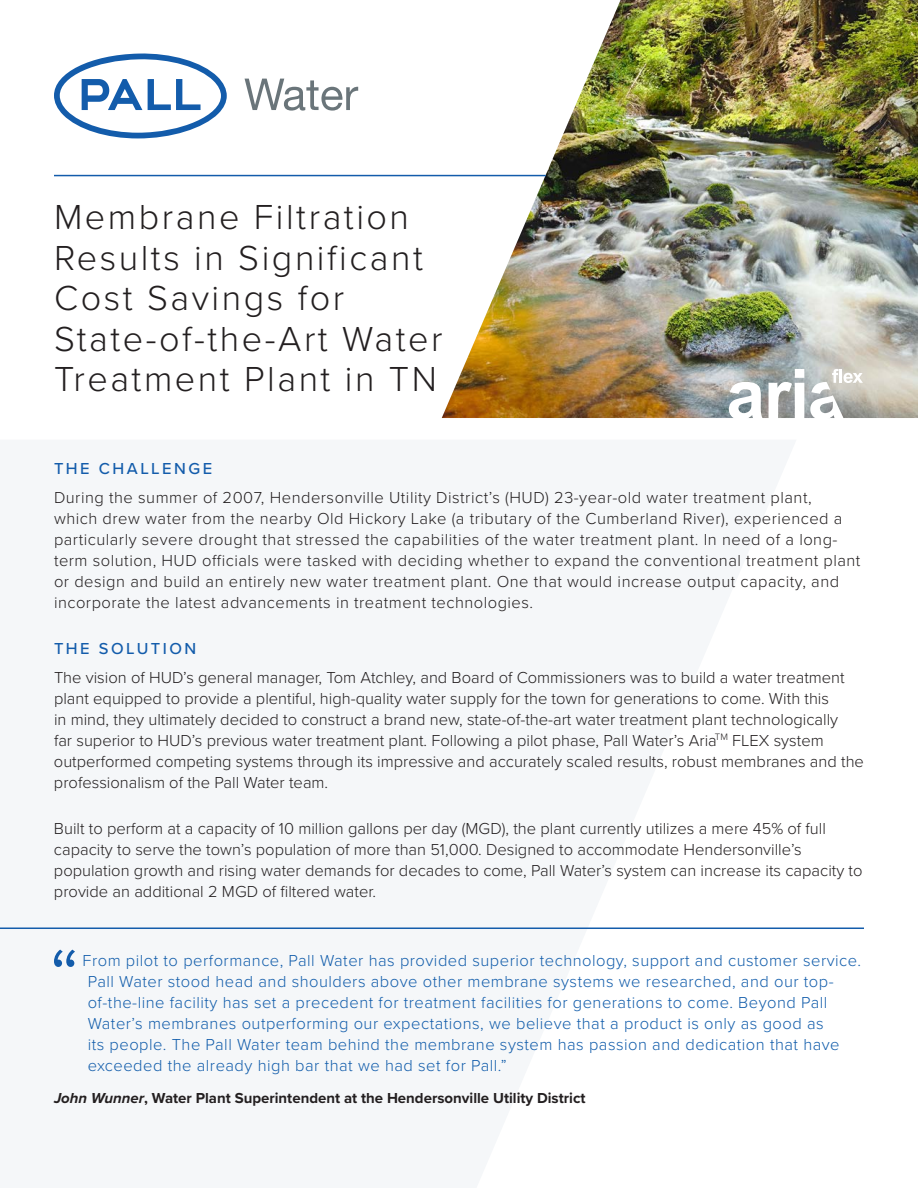
<style>
.page{position:relative;width:918px;height:1188px;background:#fff}
.page>*{position:absolute;margin:0;border:0;box-sizing:border-box;transform-origin:0 0}
.pull_quote{font:300 86.7px "Proxima Nova";color:#135cab}
.case_study_title{font:300 36px/40.5px "Proxima Nova";letter-spacing:.07em;color:#231f20}
.intro{font:300 16.5px/21px "Proxima Nova";color:#231f20}
.intro-2{font:300 16.5px/21px "Proxima Nova";letter-spacing:.03em;color:#231f20}
.pull_quote-2{font:300 16.5px/21px "Proxima Nova";letter-spacing:.03em;color:#125dab}
.subhead{font:500 16.5px "Proxima Nova";letter-spacing:.15em;color:#135cab}
.quote_attribution{font:700 15px "Proxima Nova";color:#231f20}
.s1{font-style:italic}
</style>
<div class="page">
<img style="left:442px;top:0;width:476px;height:418px">
<hr style="left:54px;top:175px;width:492px;height:1px;background:#135cab">
<svg style="left:54px;top:53px;width:173px;height:85px"></svg>
<svg style="left:245px;top:79px;width:113px;height:32px"></svg>
<hr style="left:0;top:928px;width:864px;height:1px;background:#135cab">
<svg style="left:729px;top:382px;width:34px;height:36px"></svg>
<svg style="left:769px;top:369px;width:35px;height:49px"></svg>
<svg style="left:810px;top:369px;width:53px;height:49px"></svg>
<p class="case_study_title" style="left:54px;top:195px;width:390px">Membrane Filtration<br>Results in Significant<br>Cost Savings for<br>State-of-the-Art Water<br>Treatment Plant in TN</p>
<p class="subhead" style="left:54px;top:456px;width:160px">THE CHALLENGE</p>
<p class="intro-2" style="left:54px;top:486px;width:808px">During the summer of 2007, Hendersonville Utility District’s (HUD) 23-year-old water treatment plant,<br>which drew water from the nearby Old Hickory Lake (a tributary of the Cumberland River), experienced a particularly severe drought that stressed the capabilities of the water treatment plant. In need of a long&shy;term solution, HUD officials were tasked with deciding whether to expand the conventional treatment plant or design and build an entirely new water treatment plant. One that would increase output capacity, and incorporate the latest advancements in treatment technologies.</p>
<p class="subhead" style="left:54px;top:636px;width:144px">THE SOLUTION</p>
<p class="intro" style="left:54px;top:666px;width:811px">The vision of HUD’s general manager, Tom Atchley, and Board of Commissioners was to build a water treatment plant equipped to provide a plentiful, high-quality water supply for the town for generations to come. With this<br>in mind, they ultimately decided to construct a brand new, state-of-the-art water treatment plant technologically<br>far superior to HUD’s previous water treatment plant. Following a pilot phase, Pall Water’s Aria<sup>TM</sup> FLEX system outperformed competing systems through its impressive and accurately scaled results, robust membranes and the professionalism of the Pall Water team.</p>
<p class="intro" style="left:54px;top:817px;width:810px">Built to perform at a capacity of 10 million gallons per day (MGD), the plant currently utilizes a mere 45% of full capacity to serve the town’s population of more than 51,000. Designed to accommodate Hendersonville’s population growth and rising water demands for decades to come, Pall Water’s system can increase its capacity to provide an additional 2 MGD of filtered water.</p>
<p class="pull_quote" style="left:49px;top:915px;width:33px">“</p>
<p class="pull_quote-2" style="left:88px;top:949px;width:775px;text-indent:-5px">From pilot to performance, Pall Water has provided superior technology, support and customer service.<br>Pall Water stood head and shoulders above other membrane systems we researched, and our top&shy;of-the-line facility has set a precedent for treatment facilities for generations to come. Beyond Pall Water’s membranes outperforming our expectations, we believe that a product is only as good as<br>its people. The Pall Water team behind the membrane system has passion and dedication that have exceeded the already high bar that we had set for Pall.”</p>
<p class="quote_attribution" style="left:54px;top:1087px;width:533px"><span class="s1">John Wunner</span>, Water Plant Superintendent at the Hendersonville Utility District</p>
</div>
